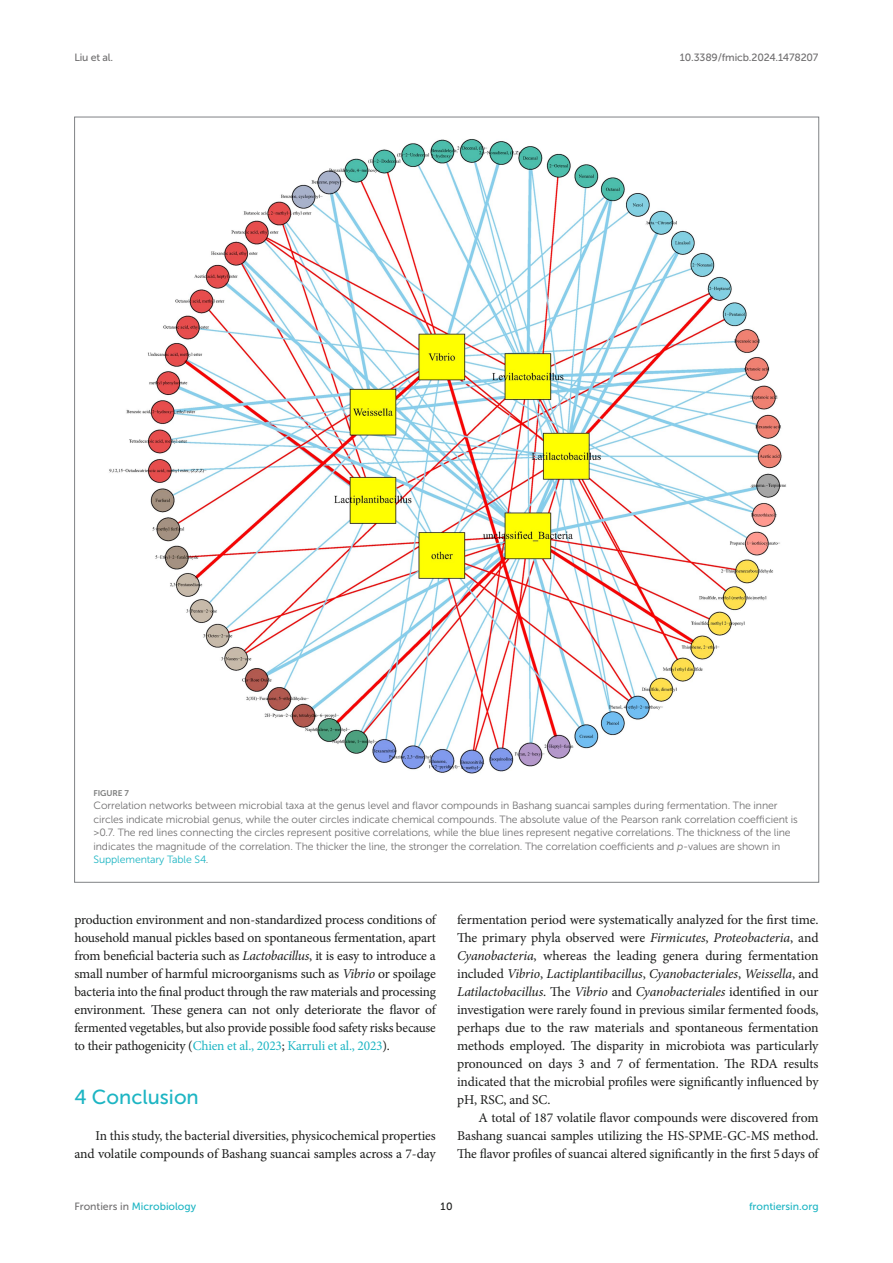
<style>
.page{position:relative;width:893px;height:1263px;background:#fff}
.page>*{position:absolute;margin:0;border:0;box-sizing:border-box;transform-origin:0 0}
.HEAD_1{font:20.25px "Museo Sans 500";color:#1db5c3}
.TEXT_FLUSH{font:13.5px/18px "Minion Pro";letter-spacing:-.01em;color:#1b1c1b;text-align:justify}
.TEXT{font:13.5px/18px "Minion Pro";letter-spacing:-.01em;color:#1b1c1b;text-align:justify}
.FIG_LEG{font:10.5px/13.5px "Museo Sans 300";letter-spacing:-.01em;color:#706f70}
.t1{font:10.5px "Museo Sans 500";color:#1db5c3}
.t2{font:10.5px "Museo Sans 500";letter-spacing:-.015em;color:#706f70}
.t3{font:10.5px "Museo Sans 500";color:#1b1c1b}
.FIG_HD{font:8.25px "Museo Sans 700";letter-spacing:-.01em;color:#7e7f7f}
.s1{font-style:italic}
.s2{color:#1db5c3}
.s3{color:#706f70}
</style>
<div class="page">
<img style="left:109px;top:139px;width:677px;height:635px">
<p class="t2" style="left:74px;top:51px;width:40px">Liu et al.</p>
<p class="t2" style="left:680px;top:51px;width:140px">10.3389/fmicb.2024.1478207</p>
<p class="FIG_HD" style="left:94px;top:788px;width:37px">FIGURE 7</p>
<p class="FIG_LEG" style="left:94px;top:799px;width:706px">Correlation networks between microbial taxa at the genus level and flavor compounds in Bashang suancai samples during fermentation. The inner circles indicate microbial genus, while the outer circles indicate chemical compounds. The absolute value of the Pearson rank correlation coefficient is &gt;0.7. The red lines connecting the circles represent positive correlations, while the blue lines represent negative correlations. The thickness of the line indicates the magnitude of the correlation. The thicker the line, the stronger the correlation. The correlation coefficients and <span class="s1">p</span>-values are shown in <span class="s2">Supplementary Table S4</span>.</p>
<p class="TEXT_FLUSH" style="left:74px;top:911px;width:363px">production environment and non-standardized process conditions of household manual pickles based on spontaneous fermentation, apart from beneficial bacteria such as <span class="s1">Lactobacillus</span>, it is easy to introduce a small number of harmful microorganisms such as <span class="s1">Vibrio</span> or spoilage bacteria into the final product through the raw materials and processing environment. These genera can not only deteriorate the flavor of fermented vegetables, but also provide possible food safety risks because to their pathogenicity (<span class="s2">Chien et al., 2023</span>; <span class="s2">Karruli et al., 2023</span>).</p>
<p class="HEAD_1" style="left:74px;top:1086px;width:126px">4 Conclusion</p>
<p class="TEXT_FLUSH" style="left:74px;top:1127px;width:363px;text-align:right">In this study, the bacterial diversities, physicochemical properties and volatile compounds of Bashang suancai samples across a 7-day</p>
<p class="TEXT_FLUSH" style="left:457px;top:911px;width:363px">fermentation period were systematically analyzed for the first time.<br>The primary phyla observed were <span class="s1">Firmicutes</span>, <span class="s1">Proteobacteria</span>, and <span class="s1">Cyanobacteria</span>, whereas the leading genera during fermentation included <span class="s1">Vibrio</span>, <span class="s1">Lactiplantibacillus</span>, <span class="s1">Cyanobacteriales</span>, <span class="s1">Weissella</span>, and <span class="s1">Latilactobacillus</span>. The <span class="s1">Vibrio</span> and <span class="s1">Cyanobacteriales</span> identified in our investigation were rarely found in previous similar fermented foods, perhaps due to the raw materials and spontaneous fermentation methods employed. The disparity in microbiota was particularly pronounced on days 3 and 7 of fermentation. The RDA results indicated that the microbial profiles were significantly influenced by pH, RSC, and SC.</p>
<p class="TEXT" style="left:457px;top:1109px;width:363px;text-indent:21px">A total of 187 volatile flavor compounds were discovered from Bashang suancai samples utilizing the HS-SPME-GC-MS method.<br>The flavor profiles of suancai altered significantly in the first 5days of</p>
<p class="t1" style="left:74px;top:1200px;width:123px"><span class="s3">Frontiers in</span> Microbiology</p>
<p class="t3" style="left:440px;top:1200px;width:14px">10</p>
<p class="t1" style="left:749px;top:1200px;width:71px">frontiersin.org</p>
</div>
